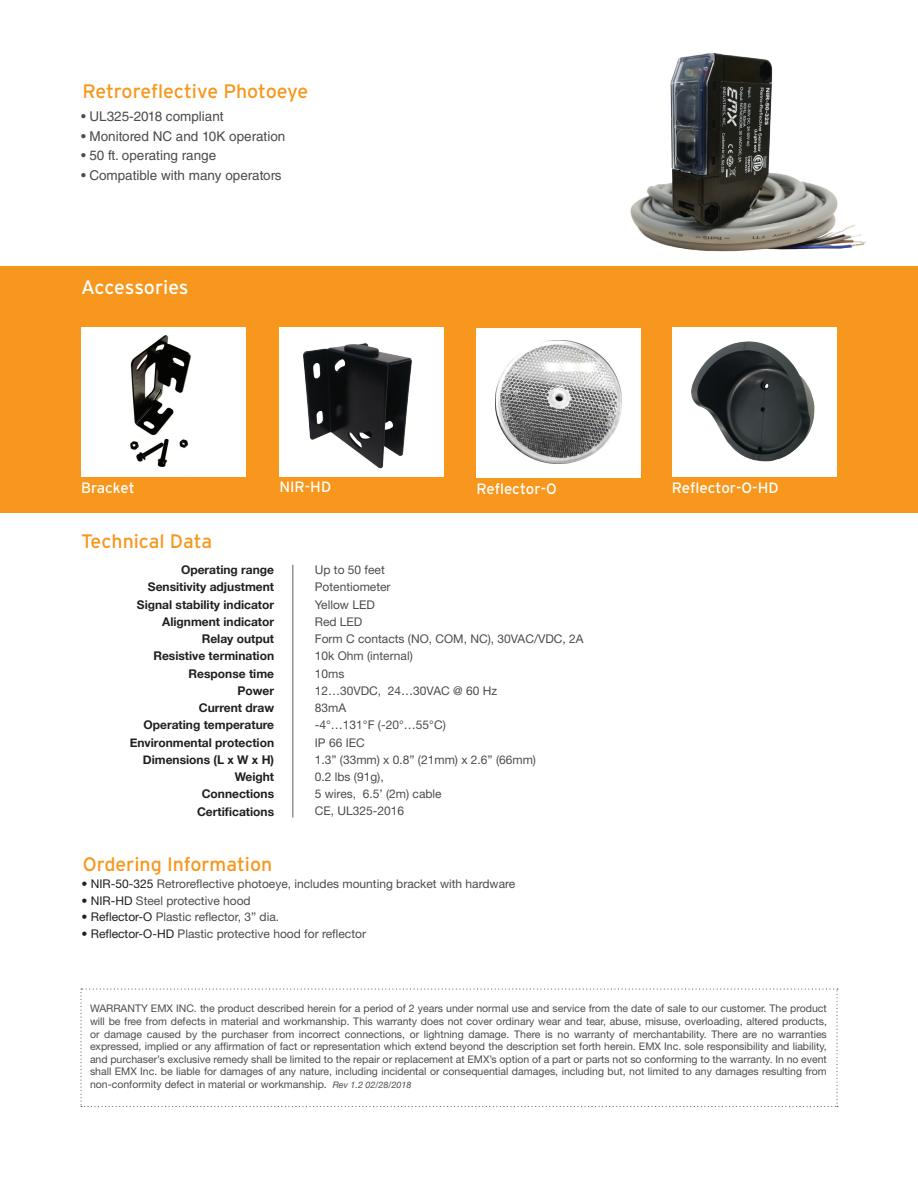
<style>
.page{position:relative;width:918px;height:1188px;background:#fff}
.page>*{position:absolute;margin:0;border:0;box-sizing:border-box;transform-origin:0 0}
.t1{font:19.5px "Interstate";color:#f7971d}
.t2{font:19.5px "Interstate";letter-spacing:-.01em;color:#fff}
.t3{font:15px "Interstate";color:#fff}
.t4{font:13.5px "Helvetica LT Std";color:#4b4c4d}
.t5{font:12px/17.2px "Helvetica Neue LT Std";color:#4b4c4d}
.t6{font:700 12px/17.2px "Helvetica Neue";color:#231f20;text-align:right}
.t7{font:10.5px/12.6px "Helvetica Neue LT Std";color:#4b4c4d;text-align:justify}
.s1{color:#231f20}
.s2{font-family:"Helvetica Neue";font-style:italic;font-size:9px}
</style>
<div class="page">
<div style="left:0;top:266px;width:918px;height:247px;background:#f7971d"></div>
<svg style="left:80px;top:988px;width:758px;height:119px"></svg>
<div style="left:81px;top:327px;width:165px;height:149px;background:#fff"></div>
<img style="left:130px;top:335px;width:61px;height:132px">
<div style="left:279px;top:327px;width:165px;height:149px;background:#fff"></div>
<img style="left:303px;top:343px;width:109px;height:126px">
<div style="left:476px;top:328px;width:165px;height:149px;background:#fff"></div>
<img style="left:495px;top:341px;width:127px;height:122px">
<div style="left:672px;top:327px;width:165px;height:149px;background:#fff"></div>
<img style="left:691px;top:341px;width:124px;height:121px">
<img style="left:630px;top:53px;width:236px;height:199px">
<hr style="left:293px;top:565px;width:1px;height:253px;background:#5f5f62">
<h1 class="t1" style="left:82px;top:80px;width:228px">Retroreflective Photoeye</h1>
<p class="t4" style="left:81px;top:109px;width:144px">• UL325-2018 compliant</p>
<p class="t4" style="left:81px;top:128px;width:206px">• Monitored NC and 10K operation</p>
<p class="t4" style="left:81px;top:148px;width:137px">• 50 ft. operating range</p>
<p class="t4" style="left:81px;top:167px;width:202px">• Compatible with many operators</p>
<h1 class="t2" style="left:81px;top:276px;width:109px">Accessories</h1>
<h2 class="t3" style="left:81px;top:480px;width:55px">Bracket</h2>
<h2 class="t3" style="left:279px;top:479px;width:53px">NIR-HD</h2>
<h2 class="t3" style="left:476px;top:480px;width:82px">Reflector-O</h2>
<h2 class="t3" style="left:672px;top:479px;width:108px">Reflector-O-HD</h2>
<h1 class="t1" style="left:81px;top:530px;width:133px">Technical Data</h1>
<p class="t6" style="left:130px;top:562px;width:146px">Operating range<br>Sensitivity adjustment<br>Signal stability indicator<br>Alignment indicator<br>Relay output<br>Resistive termination<br>Response time<br>Power<br>Current draw<br>Operating temperature<br>Environmental protection<br>Dimensions (L x W x H)<br>Weight<br>Connections<br>Certifications</p>
<p class="t5" style="left:315px;top:561px;width:270px">Up to 50 feet<br>Potentiometer<br>Yellow LED<br>Red LED<br>Form C contacts (NO, COM, NC), 30VAC/VDC, 2A<br>10k Ohm (internal)<br>10ms<br>12…30VDC, 24…30VAC @ 60 Hz<br>83mA<br>-4°…131°F (-20°…55°C)<br>IP 66 IEC<br>1.3” (33mm) x 0.8” (21mm) x 2.6” (66mm)<br>0.2 lbs (91g),<br>5 wires, 6.5’ (2m) cable<br>CE, UL325-2016</p>
<h1 class="t1" style="left:83px;top:853px;width:191px">Ordering Information</h1>
<p class="t5" style="left:82px;top:875px;width:435px"><span class="s1">• NIR-50-325</span> Retroreflective photoeye, includes mounting bracket with hardware</p>
<p class="t5" style="left:82px;top:892px;width:171px"><span class="s1">• NIR-HD</span> Steel protective hood</p>
<p class="t5" style="left:82px;top:908px;width:199px"><span class="s1">• Reflector-O</span> Plastic reflector, 3” dia.</p>
<p class="t5" style="left:82px;top:925px;width:286px"><span class="s1">• Reflector-O-HD</span> Plastic protective hood for reflector</p>
<p class="t7" style="left:90px;top:1002px;width:738px">WARRANTY EMX INC. the product described herein for a period of 2 years under normal use and service from the date of sale to our customer. The product will be free from defects in material and workmanship. This warranty does not cover ordinary wear and tear, abuse, misuse, overloading, altered products, or damage caused by the purchaser from incorrect connections, or lightning damage. There is no warranty of merchantability. There are no warranties expressed, implied or any affirmation of fact or representation which extend beyond the description set forth herein. EMX Inc. sole responsibility and liability, and purchaser’s exclusive remedy shall be limited to the repair or replacement at EMX’s option of a part or parts not so conforming to the warranty. In no event shall EMX Inc. be liable for damages of any nature, including incidental or consequential damages, including but, not limited to any damages resulting from non-conformity defect in material or workmanship. <span class="s2">Rev 1.2 02/28/2018</span></p>
</div>
